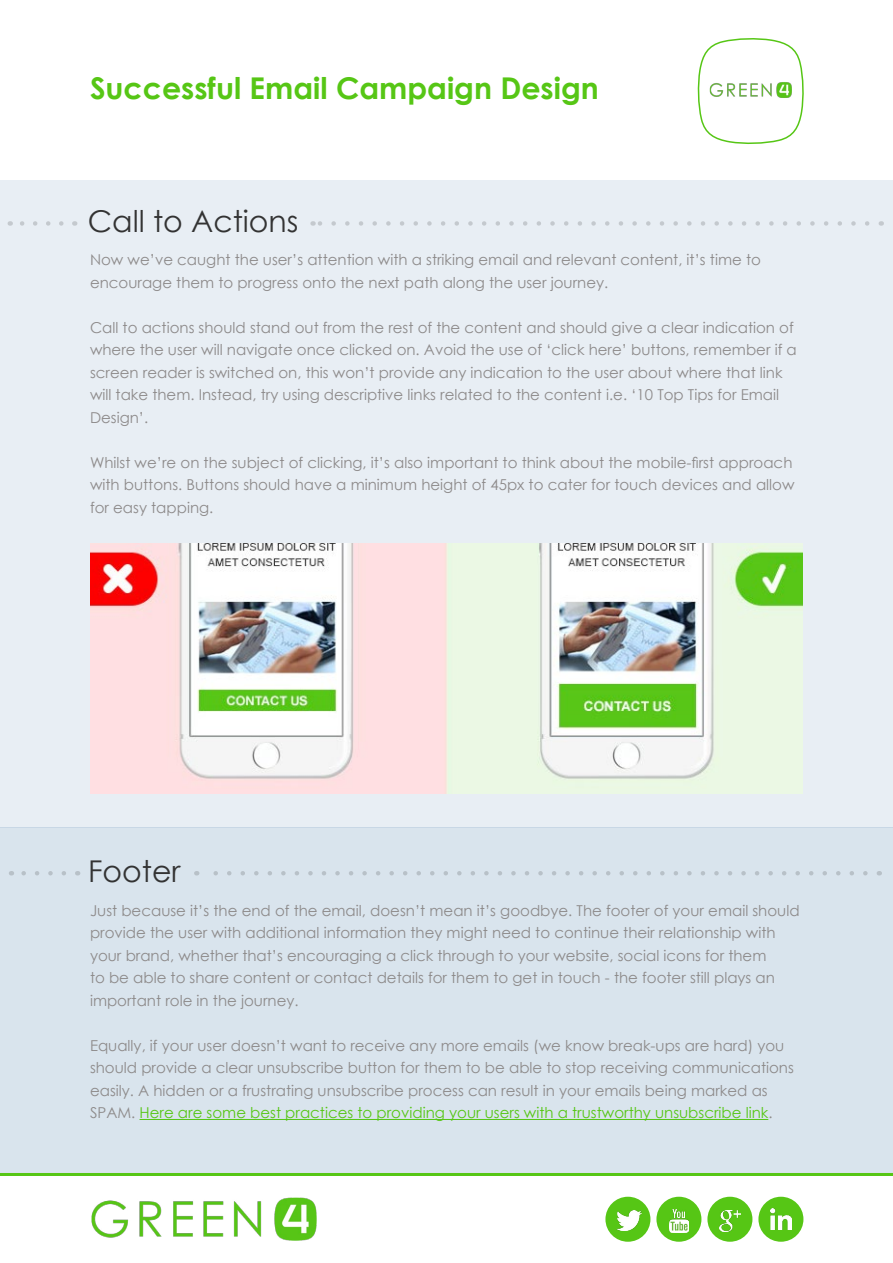
<style>
.page{position:relative;width:893px;height:1263px;background:#fff}
.page>*{position:absolute;margin:0;border:0;box-sizing:border-box;transform-origin:0 0}
.t1{font:700 30px "Century Gothic";color:#56c615}
.t2{font:30px "Century Gothic";color:#333}
.t3{font:15px/22.5px "Century Gothic";color:#8d8a8a}
.s1{color:#56c615}
</style>
<div class="page">
<div style="left:0;top:827px;width:893px;height:346px;background:#d9e4ed"></div>
<hr style="left:140px;top:1119px;width:628px;height:1px;background:#56c615">
<svg style="left:213px;top:871px;width:652px;height:4px"></svg>
<svg style="left:21px;top:871px;width:43px;height:4px"></svg>
<div style="left:0;top:180px;width:893px;height:647px;background:#e8eef4"></div>
<svg style="left:10px;top:221px;width:51px;height:5px"></svg>
<svg style="left:313px;top:221px;width:554px;height:5px"></svg>
<img style="left:90px;top:543px;width:713px;height:250px">
<img style="left:91px;top:1197px;width:226px;height:44px">
<hr style="left:0;top:1173px;width:893px;height:3px;background:#56c615">
<div style="left:758px;top:1197px;width:45px;height:45px;background:#56c615;border-radius:50%"></div>
<div style="left:707px;top:1197px;width:45px;height:45px;background:#56c615;border-radius:50%"></div>
<div style="left:656px;top:1197px;width:45px;height:45px;background:#56c615;border-radius:50%"></div>
<div style="left:605px;top:1197px;width:45px;height:45px;background:#56c615;border-radius:50%"></div>
<img style="left:770px;top:1209px;width:21px;height:21px">
<img style="left:720px;top:1210px;width:20px;height:21px">
<img style="left:616px;top:1210px;width:26px;height:20px">
<img style="left:669px;top:1209px;width:20px;height:23px">
<svg style="left:697px;top:38px;width:107px;height:106px"></svg>
<img style="left:706px;top:78px;width:90px;height:22px">
<h1 class="t1" style="left:90px;top:65px;width:510px">Successful Email Campaign Design</h1>
<h1 class="t2" style="left:88px;top:200px;width:212px">Call to Actions</h1>
<p class="t3" style="left:90px;top:248px;width:672px">Now we’ve caught the user’s attention with a striking email and relevant content, it’s time to encourage them to progress onto the next path along the user journey.</p>
<p class="t3" style="left:90px;top:316px;width:708px">Call to actions should stand out from the rest of the content and should give a clear indication of where the user will navigate once clicked on. Avoid the use of ‘click here’ buttons, remember if a screen reader is switched on, this won’t provide any indication to the user about where that link will take them. Instead, try using descriptive links related to the content i.e. ‘10 Top Tips for Email Design’.</p>
<p class="t3" style="left:90px;top:451px;width:706px">Whilst we’re on the subject of clicking, it’s also important to think about the mobile-first approach with buttons. Buttons should have a minimum height of 45px to cater for touch devices and allow for easy tapping.</p>
<h1 class="t2" style="left:88px;top:850px;width:94px">Footer</h1>
<p class="t3" style="left:90px;top:898px;width:711px">Just because it’s the end of the email, doesn’t mean it’s goodbye. The footer of your email should provide the user with additional information they might need to continue their relationship with your brand, whether that’s encouraging a click through to your website, social icons for them<br>to be able to share content or contact details for them to get in touch - the footer still plays an important role in the journey.</p>
<p class="t3" style="left:90px;top:1033px;width:705px">Equally, if your user doesn’t want to receive any more emails (we know break-ups are hard) you should provide a clear unsubscribe button for them to be able to stop receiving communications easily. A hidden or a frustrating unsubscribe process can result in your emails being marked as SPAM. <span class="s1">Here are some best practices to providing your users with a trustworthy unsubscribe link</span>.</p>
</div>
